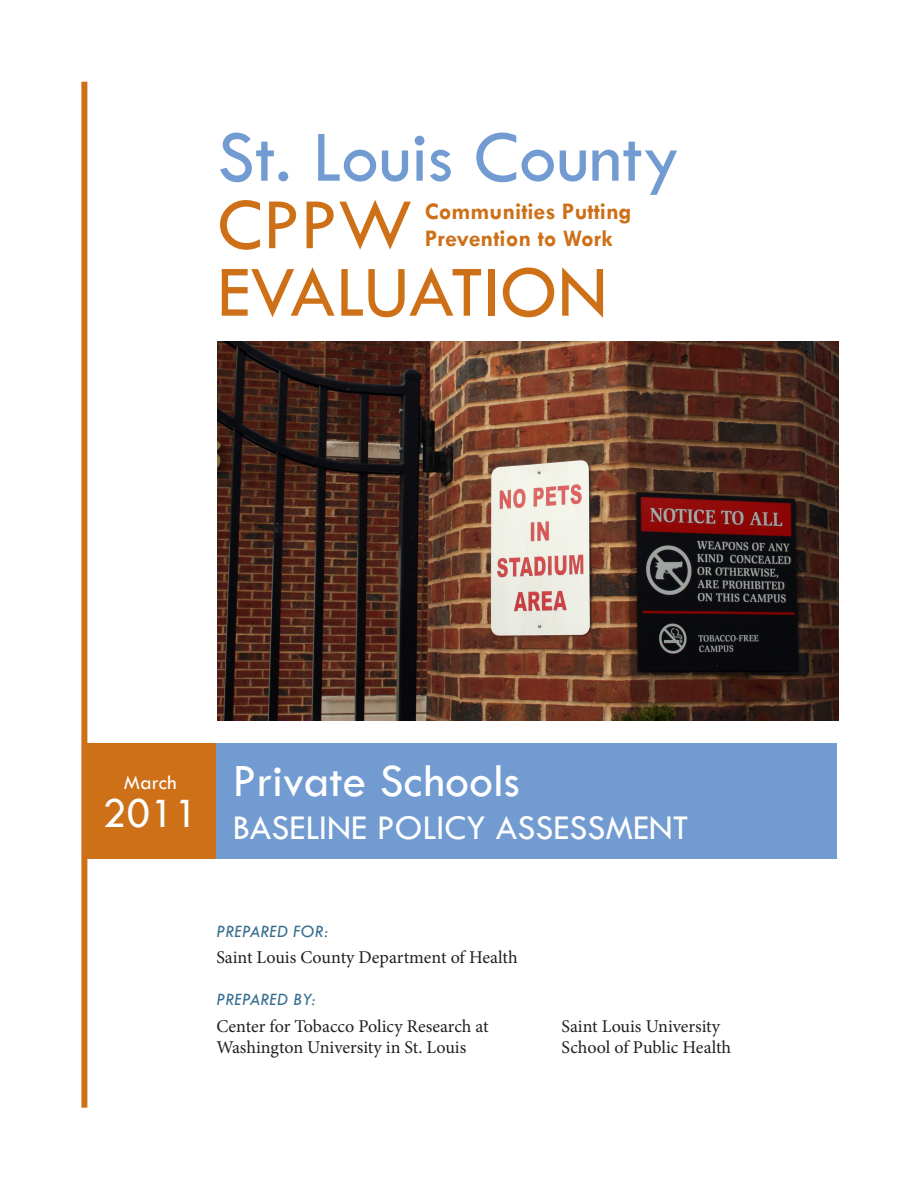
<style>
.page{position:relative;width:918px;height:1188px;background:#fff}
.page>*{position:absolute;margin:0;border:0;box-sizing:border-box;transform-origin:0 0}
.t1{font:75px "Tw Cen";color:#729cd1}
.t2{font:75px "Tw Cen";color:#ce7018}
.t3{font:48px "Tw Cen";color:#fff}
.t4{font:43.5px "Tw Cen";color:#fff}
.t5{font:36px "Tw Cen";color:#fff}
.t6{font:700 24px "Tw Cen";color:#ce7018}
.t7{font:21px "Tw Cen";color:#fff}
.t8{font:18px "Minion Pro";color:#231f20}
.t9{font:italic 18px "Tw Cen";color:#386e8f}
</style>
<div class="page">
<img style="left:217px;top:341px;width:621px;height:380px">
<div style="left:216px;top:743px;width:621px;height:116px;background:#729cd1"></div>
<div style="left:84px;top:743px;width:132px;height:116px;background:#ce7018"></div>
<div style="left:81px;top:82px;width:6px;height:1026px;background:#ce7018"></div>
<p class="t1" style="left:217px;top:112px;width:464px">St. Louis County</p>
<p class="t2" style="left:217px;top:179px;width:197px">CPPW</p>
<p class="t2" style="left:217px;top:247px;width:392px">EVALUATION</p>
<p class="t6" style="left:425px;top:197px;width:208px">Communities Putting</p>
<p class="t6" style="left:425px;top:224px;width:190px">Prevention to Work</p>
<p class="t7" style="left:124px;top:770px;width:54px">March</p>
<p class="t4" style="left:102px;top:787px;width:98px">2011</p>
<p class="t3" style="left:233px;top:752px;width:289px">Private Schools</p>
<p class="t5" style="left:233px;top:806px;width:458px">BASELINE POLICY ASSESSMENT</p>
<p class="t9" style="left:216px;top:920px;width:114px">PREPARED FOR:</p>
<p class="t8" style="left:216px;top:945px;width:303px">Saint Louis County Department of Health</p>
<p class="t9" style="left:216px;top:988px;width:101px">PREPARED BY:</p>
<p class="t8" style="left:216px;top:1014px;width:274px">Center for Tobacco Policy Research at</p>
<p class="t8" style="left:216px;top:1035px;width:251px">Washington University in St. Louis</p>
<p class="t8" style="left:562px;top:1014px;width:160px">Saint Louis University</p>
<p class="t8" style="left:562px;top:1035px;width:171px">School of Public Health</p>
</div>
